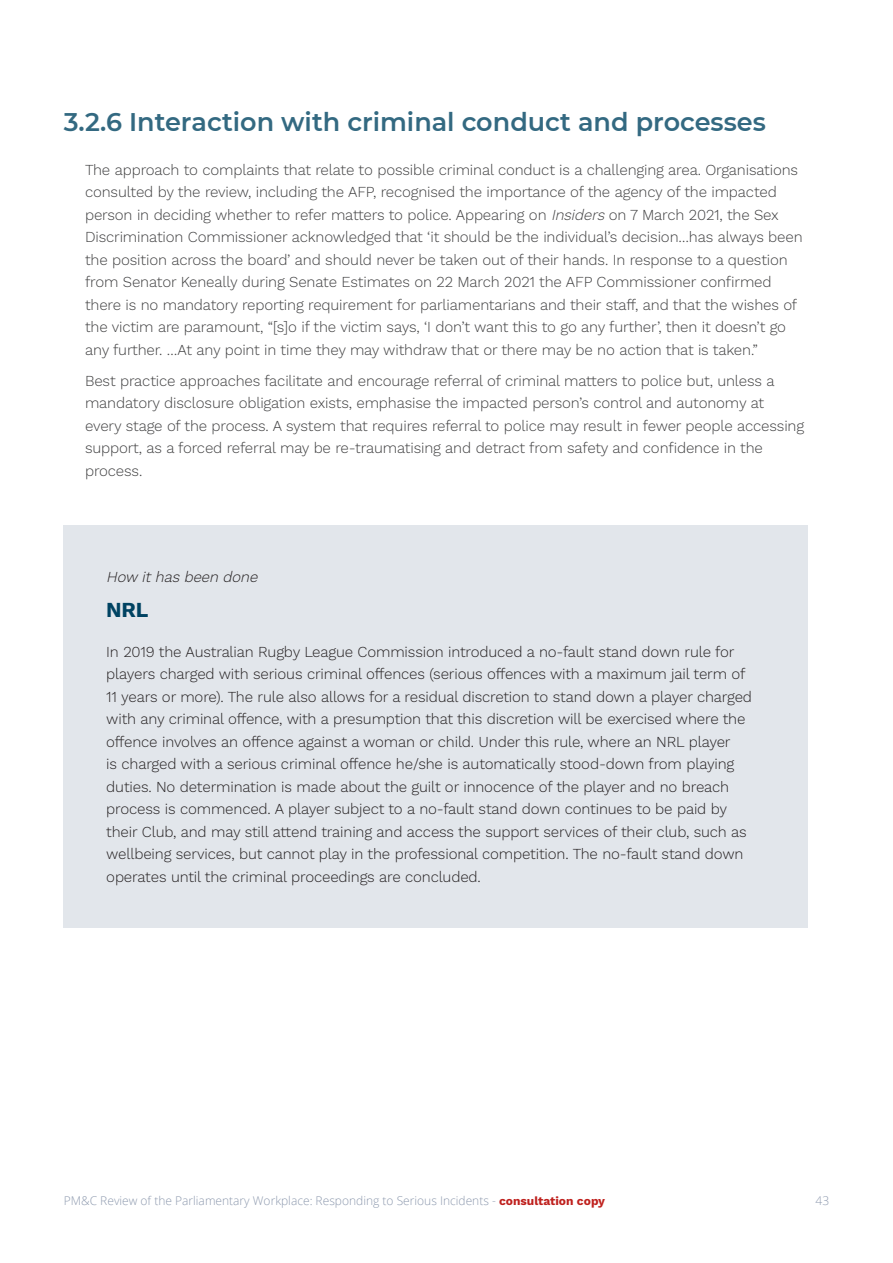
<style>
.page{position:relative;width:893px;height:1263px;background:#fff}
.page>*{position:absolute;margin:0;border:0;box-sizing:border-box;transform-origin:0 0}
.H3{font:600 25.5px "Montserrat";color:#336981}
.Emphasis_Grey_-_HOW{font:700 21px "Work Sans";color:#004362}
.BODY{font:300 15px/22.5px "Work Sans";letter-spacing:-.01em;color:#3e3e3f}
.Emphasis_Grey_-_HOW-2{font:300 15px/22.5px "Work Sans";letter-spacing:-.01em;color:#231f20}
.Emphasis_Grey_-_HOW-3{font:italic 300 15px "Work Sans";color:#231f20}
.t1{font:300 12px "Open Sans";color:#8d99ae}
.s1{font-style:italic}
.s2{font-family:"Work Sans";font-weight:700;color:#bf211e}
</style>
<div class="page">
<div style="left:64px;top:525px;width:744px;height:103px;background:#e2e6eb"></div>
<div style="left:64px;top:600px;width:744px;height:328px;background:#e2e6eb"></div>
<h4 class="H3" style="left:64px;top:104px;width:704px">3.2.6 Interaction with criminal conduct and processes</h4>
<p class="BODY" style="left:85px;top:159px;width:719px">The approach to complaints that relate to possible criminal conduct is a challenging area. Organisations consulted by the review, including the AFP, recognised the importance of the agency of the impacted person in deciding whether to refer matters to police. Appearing on <span class="s1">Insiders</span>on 7 March 2021, the Sex Discrimination Commissioner acknowledged that ‘it should be the individual’s decision…has always been the position across the board’ and should never be taken out of their hands. In response to a question from Senator Keneally during Senate Estimates on 22 March 2021 the AFP Commissioner confirmed there is no mandatory reporting requirement for parliamentarians and their staff, and that the wishes of the victim are paramount, “[s]o if the victim says, ‘I don’t want this to go any further’, then it doesn’t go any further. …At any point in time they may withdraw that or there may be no action that is taken.”</p>
<p class="BODY" style="left:85px;top:370px;width:721px">Best practice approaches facilitate and encourage referral of criminal matters to police but, unless a mandatory disclosure obligation exists, emphasise the impacted person’s control and autonomy at every stage of the process. A system that requires referral to police may result in fewer people accessing support, as a forced referral may be re-traumatising and detract from safety and confidence in the process.</p>
<p class="Emphasis_Grey_-_HOW-3" style="left:106px;top:568px;width:157px">How ithasbeen done</p>
<p class="Emphasis_Grey_-_HOW" style="left:106px;top:598px;width:44px">NRL</p>
<p class="Emphasis_Grey_-_HOW-2" style="left:106px;top:641px;width:647px">In 2019 the Australian Rugby League Commission introduced a no-fault stand down rule for players charged with serious criminal offences (serious offences with a maximum jail term of 11 years or more). The rule also allows for a residual discretion to stand down a player charged with any criminal offence, with a presumption that this discretion will be exercised where the offence involves an offence against a woman or child. Under this rule, where an NRL player<br>is charged with a serious criminal offence he/she is automatically stood-down from playing duties. No determination is made about the guilt or innocence of the player and no breach process is commenced. A player subject to a no-fault stand down continues to be paid by their Club, and may still attend training and access the support services of their club, such as wellbeing services, but cannot play in the professional competition. The no-fault stand down operates until the criminal proceedings are concluded.</p>
<p class="t1" style="left:64px;top:1192px;width:543px">PM&amp;C Review of the Parliamentary Workplace: Responding to Serious Incidents - <span class="s2">consultation copy</span></p>
<p class="t1" style="left:815px;top:1192px;width:15px">43</p>
</div>
